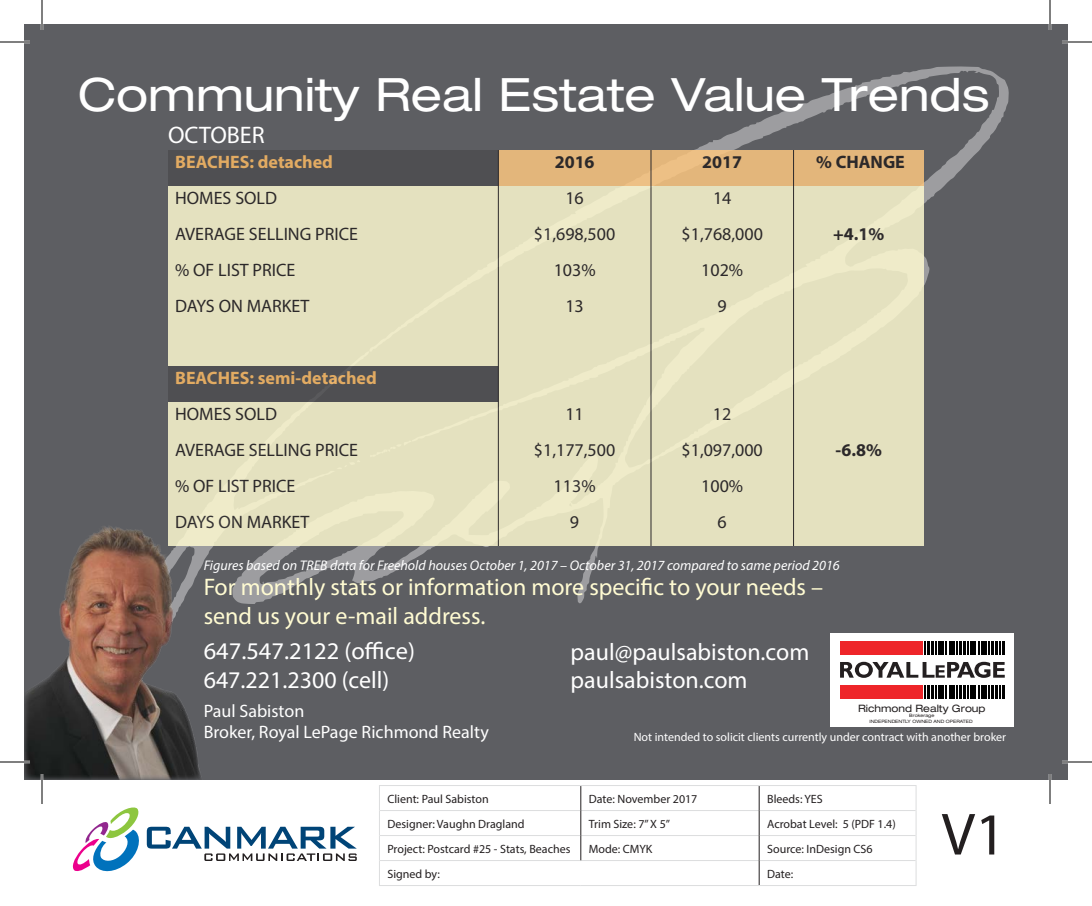
<style>
.page{position:relative;width:1092px;height:906px;background:#fff}
.page>*{position:absolute;margin:0;border:0;box-sizing:border-box;transform-origin:0 0}
.t1{font:60px "Myriad Pro";color:#231f20}
.t2{font:expanded 46px "Helvetica Neue LT Std";color:#fff}
.t3{font:24px/28px "Myriad Pro";color:#fff}
.t4{font:24px/28.8px "Myriad Pro";color:#fffbd2}
.t5{font:18px "Myriad Pro";color:#231f20}
.t6{font:18px/21.6px "Myriad Pro";color:#fff}
.t7{font:700 18px "Myriad Pro";color:#fcba63}
.t8{font:700 18px "Myriad Pro";color:#231f20}
.t9{font:italic 14px "Myriad Pro";color:#fff}
.t10{font:12px "Myriad Pro";color:#231f20}
.t11{font:12px "Myriad Pro";color:#fff}
.t12{font:expanded 10.2px "Helvetica Neue LT Std";color:#231f20}
.t13{font:expanded 4.6px/5.4px "Helvetica Neue LT Std";color:#231f20;text-align:center}
</style>
<div class="page">
<div style="left:24px;top:24px;width:1044px;height:756px;background:#5d5e62"></div>
<svg style="left:370px;top:66px;width:639px;height:538px"></svg>
<svg style="left:204px;top:546px;width:166px;height:58px"></svg>
<hr style="left:380px;top:810px;width:201px;height:1px;background:#dcddde">
<hr style="left:581px;top:810px;width:178px;height:1px;background:#dcddde">
<hr style="left:759px;top:810px;width:157px;height:1px;background:#dcddde">
<hr style="left:380px;top:835px;width:201px;height:1px;background:#dcddde">
<hr style="left:581px;top:835px;width:178px;height:1px;background:#dcddde">
<hr style="left:759px;top:835px;width:157px;height:1px;background:#dcddde">
<hr style="left:581px;top:860px;width:178px;height:1px;background:#dcddde">
<hr style="left:759px;top:860px;width:157px;height:1px;background:#dcddde">
<hr style="left:380px;top:860px;width:201px;height:1px;background:#dcddde">
<svg style="left:580px;top:786px;width:1px;height:74px"></svg>
<svg style="left:759px;top:786px;width:1px;height:99px"></svg>
<hr style="left:379px;top:785px;width:202px;height:1px;background:#dcddde">
<hr style="left:581px;top:785px;width:178px;height:1px;background:#dcddde">
<hr style="left:759px;top:785px;width:158px;height:1px;background:#dcddde">
<svg style="left:379px;top:786px;width:1px;height:99px"></svg>
<svg style="left:916px;top:786px;width:1px;height:99px"></svg>
<hr style="left:379px;top:885px;width:202px;height:1px;background:#dcddde">
<hr style="left:581px;top:885px;width:178px;height:1px;background:#dcddde">
<hr style="left:759px;top:885px;width:158px;height:1px;background:#dcddde">
<svg style="left:72px;top:807px;width:285px;height:65px"></svg>
<div style="left:168px;top:150px;width:330px;height:36px;background:#4f4f52"></div>
<svg style="left:499px;top:150px;width:425px;height:36px;background:#e3b67b"></svg>
<svg style="left:168px;top:186px;width:756px;height:360px;background:#dedbba"></svg>
<hr style="left:498px;top:150px;width:1px;height:36px;background:#231f20">
<hr style="left:651px;top:150px;width:1px;height:36px;background:#231f20">
<hr style="left:793px;top:150px;width:1px;height:36px;background:#231f20">
<hr style="left:498px;top:186px;width:1px;height:36px;background:#231f20">
<hr style="left:651px;top:186px;width:1px;height:36px;background:#231f20">
<hr style="left:793px;top:186px;width:1px;height:36px;background:#231f20">
<hr style="left:498px;top:222px;width:1px;height:36px;background:#231f20">
<hr style="left:651px;top:222px;width:1px;height:36px;background:#231f20">
<hr style="left:793px;top:222px;width:1px;height:36px;background:#231f20">
<hr style="left:498px;top:258px;width:1px;height:36px;background:#231f20">
<hr style="left:651px;top:258px;width:1px;height:36px;background:#231f20">
<hr style="left:793px;top:258px;width:1px;height:36px;background:#231f20">
<hr style="left:498px;top:294px;width:1px;height:36px;background:#231f20">
<hr style="left:651px;top:294px;width:1px;height:36px;background:#231f20">
<hr style="left:793px;top:294px;width:1px;height:36px;background:#231f20">
<hr style="left:498px;top:330px;width:1px;height:36px;background:#231f20">
<hr style="left:651px;top:330px;width:1px;height:36px;background:#231f20">
<hr style="left:793px;top:330px;width:1px;height:36px;background:#231f20">
<hr style="left:498px;top:366px;width:1px;height:36px;background:#231f20">
<hr style="left:651px;top:366px;width:1px;height:36px;background:#231f20">
<hr style="left:793px;top:366px;width:1px;height:36px;background:#231f20">
<hr style="left:498px;top:402px;width:1px;height:36px;background:#231f20">
<hr style="left:651px;top:402px;width:1px;height:36px;background:#231f20">
<hr style="left:793px;top:402px;width:1px;height:36px;background:#231f20">
<hr style="left:498px;top:438px;width:1px;height:36px;background:#231f20">
<hr style="left:651px;top:438px;width:1px;height:36px;background:#231f20">
<hr style="left:793px;top:438px;width:1px;height:36px;background:#231f20">
<hr style="left:498px;top:474px;width:1px;height:36px;background:#231f20">
<hr style="left:651px;top:474px;width:1px;height:36px;background:#231f20">
<hr style="left:793px;top:474px;width:1px;height:36px;background:#231f20">
<hr style="left:498px;top:510px;width:1px;height:36px;background:#231f20">
<hr style="left:651px;top:510px;width:1px;height:36px;background:#231f20">
<hr style="left:793px;top:510px;width:1px;height:36px;background:#231f20">
<img style="left:24px;top:513px;width:180px;height:267px">
<div style="left:830px;top:634px;width:183px;height:93px;background:#fff"></div>
<svg style="left:924px;top:641px;width:81px;height:14px"></svg>
<div style="left:840px;top:641px;width:82px;height:14px;background:#ee2529"></div>
<div style="left:840px;top:685px;width:82px;height:14px;background:#ee2529"></div>
<svg style="left:924px;top:685px;width:81px;height:14px"></svg>
<svg style="left:840px;top:662px;width:165px;height:16px"></svg>
<hr style="left:0;top:41px;width:30px;height:2px;background:#fff">
<hr style="left:1062px;top:41px;width:30px;height:2px;background:#fff">
<hr style="left:0;top:761px;width:30px;height:2px;background:#fff">
<hr style="left:1062px;top:761px;width:30px;height:2px;background:#fff">
<hr style="left:41px;top:0;width:2px;height:30px;background:#fff">
<hr style="left:41px;top:774px;width:2px;height:30px;background:#fff">
<hr style="left:1049px;top:0;width:2px;height:30px;background:#fff">
<hr style="left:1049px;top:774px;width:2px;height:30px;background:#fff">
<hr style="left:0;top:42px;width:30px;height:1px;background:#000">
<hr style="left:1062px;top:42px;width:30px;height:1px;background:#000">
<hr style="left:0;top:762px;width:30px;height:1px;background:#000">
<hr style="left:1062px;top:762px;width:30px;height:1px;background:#000">
<hr style="left:42px;top:0;width:1px;height:30px;background:#000">
<hr style="left:42px;top:774px;width:1px;height:30px;background:#000">
<hr style="left:1050px;top:0;width:1px;height:30px;background:#000">
<hr style="left:1050px;top:774px;width:1px;height:30px;background:#000">
<h2 class="t2" style="left:78px;top:67px;width:913px">Community Real Estate Value Trends</h2>
<h3 class="t3" style="left:168px;top:120px;width:98px">OCTOBER</h3>
<h3 class="t7" style="left:175px;top:150px;width:159px">BEACHES: detached</h3>
<h3 class="t8" style="left:555px;top:150px;width:41px">2016</h3>
<h3 class="t8" style="left:702px;top:150px;width:41px">2017</h3>
<h3 class="t8" style="left:816px;top:150px;width:90px">% CHANGE</h3>
<h3 class="t5" style="left:175px;top:187px;width:103px">HOMES SOLD</h3>
<h3 class="t5" style="left:565px;top:187px;width:20px">16</h3>
<h3 class="t5" style="left:713px;top:187px;width:20px">14</h3>
<h3 class="t5" style="left:175px;top:223px;width:184px">AVERAGE SELLING PRICE</h3>
<h3 class="t5" style="left:534px;top:223px;width:83px">$1,698,500</h3>
<h3 class="t5" style="left:682px;top:223px;width:83px">$1,768,000</h3>
<h3 class="t8" style="left:833px;top:222px;width:53px">+4.1%</h3>
<h3 class="t5" style="left:175px;top:259px;width:122px">% OF LIST PRICE</h3>
<h3 class="t5" style="left:554px;top:259px;width:43px">103%</h3>
<h3 class="t5" style="left:701px;top:259px;width:43px">102%</h3>
<h3 class="t5" style="left:175px;top:295px;width:136px">DAYS ON MARKET</h3>
<h3 class="t5" style="left:565px;top:295px;width:20px">13</h3>
<h3 class="t5" style="left:718px;top:295px;width:11px">9</h3>
<h3 class="t7" style="left:175px;top:366px;width:203px">BEACHES: semi-detached</h3>
<h3 class="t5" style="left:175px;top:403px;width:103px">HOMES SOLD</h3>
<h3 class="t5" style="left:565px;top:403px;width:20px">11</h3>
<h3 class="t5" style="left:713px;top:403px;width:20px">12</h3>
<h3 class="t5" style="left:175px;top:439px;width:184px">AVERAGE SELLING PRICE</h3>
<h3 class="t5" style="left:534px;top:439px;width:83px">$1,177,500</h3>
<h3 class="t5" style="left:682px;top:439px;width:83px">$1,097,000</h3>
<h3 class="t8" style="left:836px;top:438px;width:48px">-6.8%</h3>
<h3 class="t5" style="left:175px;top:475px;width:122px">% OF LIST PRICE</h3>
<h3 class="t5" style="left:554px;top:475px;width:43px">113%</h3>
<h3 class="t5" style="left:701px;top:475px;width:43px">100%</h3>
<h3 class="t5" style="left:175px;top:511px;width:136px">DAYS ON MARKET</h3>
<h3 class="t5" style="left:570px;top:511px;width:11px">9</h3>
<h3 class="t5" style="left:718px;top:511px;width:11px">6</h3>
<p class="t9" style="left:204px;top:557px;width:638px">Figures based on TREB data for Freehold houses October 1, 2017 – October 31, 2017 compared to same period 2016</p>
<h3 class="t4" style="left:204px;top:572px;width:621px">For monthly stats or information more specific to your needs – send us your e-mail address.</h3>
<h3 class="t3" style="left:204px;top:637px;width:213px;line-height:28.8px">647.547.2122 (office)<br>647.221.2300 (cell)</h3>
<h3 class="t3" style="left:571px;top:638px;width:240px">paul@paulsabiston.com paulsabiston.com</h3>
<p class="t11" style="left:634px;top:729px;width:374px">Not intended to solicit clients currently under contract with another broker</p>
<h3 class="t6" style="left:204px;top:700px;width:287px">Paul Sabiston<br>Broker, Royal LePage Richmond Realty</h3>
<p class="t12" style="left:858px;top:702px;width:129px">Richmond Realty Group</p>
<p class="t13" style="left:869px;top:713px;width:105px">Brokerage<br>INDEPENDENTLY OWNED AND OPERATED</p>
<p class="t10" style="left:387px;top:791px;width:103px">Client: Paul Sabiston</p>
<p class="t10" style="left:589px;top:791px;width:110px">Date: November 2017</p>
<p class="t10" style="left:767px;top:791px;width:57px">Bleeds: YES</p>
<p class="t10" style="left:387px;top:816px;width:139px">Designer: Vaughn Dragland</p>
<p class="t10" style="left:589px;top:816px;width:83px">Trim Size: 7” X 5”</p>
<p class="t10" style="left:767px;top:816px;width:130px">Acrobat Level: 5 (PDF 1.4)</p>
<p class="t10" style="left:387px;top:841px;width:185px">Project: Postcard #25 - Stats, Beaches</p>
<p class="t10" style="left:589px;top:841px;width:65px">Mode: CMYK</p>
<p class="t10" style="left:767px;top:841px;width:107px">Source: InDesign CS6</p>
<p class="t10" style="left:387px;top:866px;width:54px">Signed by:</p>
<p class="t10" style="left:767px;top:866px;width:28px">Date:</p>
<h1 class="t1" style="left:942px;top:797px;width:66px">V1</h1>
</div>
